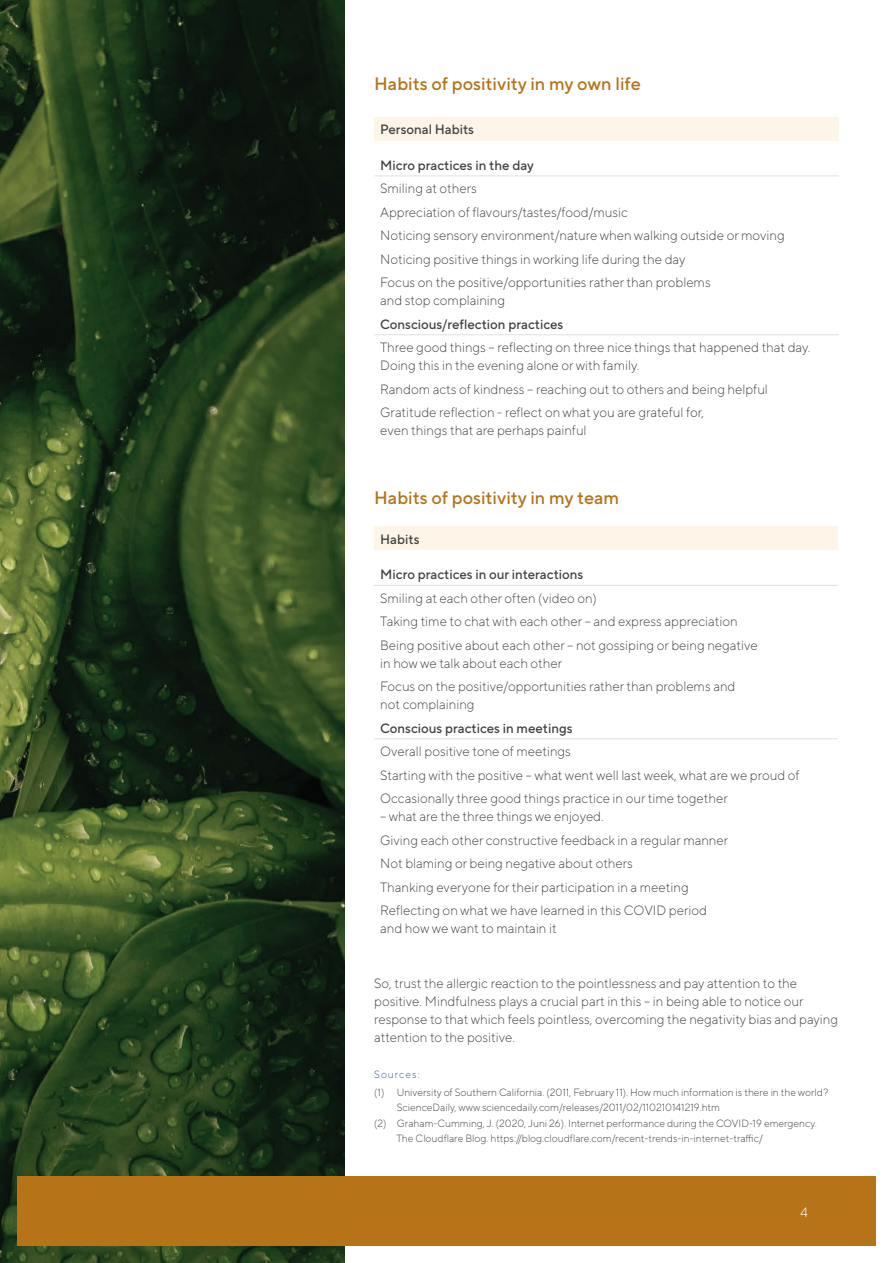
<style>
.page{position:relative;width:893px;height:1263px;background:#fff}
.page>*{position:absolute;margin:0;border:0;box-sizing:border-box;transform-origin:0 0}
.t1{font:500 18px "TT Norms Pro";color:#b67318}
.t2{font:300 13.5px/23.5px "TT Norms Pro";color:#434343}
.t3{font:500 13.5px "TT Norms Pro";color:#434343}
.t4{font:300 13.5px "TT Norms Pro";color:#fff}
.t5{font:300 10.5px/15px "TT Norms Pro";color:#434343}
.t6{font:300 10.5px "TT Norms Pro";letter-spacing:.1em;color:#3c53a3}
</style>
<div class="page">
<img style="left:0;top:0;width:344px;height:1263px">
<div style="left:17px;top:1177px;width:859px;height:69px;background:#b67318"></div>
<div style="left:374px;top:526px;width:463px;height:24px;background:#fdf5e7"></div>
<hr style="left:374px;top:738px;width:463px;height:1px;background:#e0e0e0">
<hr style="left:374px;top:585px;width:463px;height:1px;background:#e0e0e0">
<div style="left:374px;top:117px;width:465px;height:23px;background:#fdf5e7"></div>
<hr style="left:374px;top:334px;width:465px;height:1px;background:#e0e0e0">
<hr style="left:374px;top:176px;width:465px;height:1px;background:#e0e0e0">
<h1 class="t1" style="left:374px;top:71px;width:268px">Habits of positivity in my own life</h1>
<p class="t3" style="left:380px;top:120px;width:95px">Personal Habits</p>
<p class="t3" style="left:380px;top:155px;width:155px">Micro practices in the day</p>
<p class="t2" style="left:380px;top:176px;width:406px">Smiling at others<br>Appreciation of flavours/tastes/food/music<br>Noticing sensory environment/nature when walking outside or moving Noticing positive things in working life during the day<br>Focus on the positive/opportunities rather than problems</p>
<p class="t2" style="left:380px;top:288px;width:126px">and stop complaining</p>
<p class="t3" style="left:380px;top:314px;width:185px">Conscious/reflection practices</p>
<p class="t2" style="left:380px;top:337px;width:432px;line-height:18px">Three good things – reflecting on three nice things that happened that day.<br>Doing this in the evening alone or with family.</p>
<p class="t2" style="left:380px;top:376px;width:389px">Random acts of kindness – reaching out to others and being helpful<br>Gratitude reflection - reflect on what you are grateful for,</p>
<p class="t2" style="left:380px;top:418px;width:208px">even things that are perhaps painful</p>
<h1 class="t1" style="left:374px;top:485px;width:246px">Habits of positivity in my team</h1>
<p class="t3" style="left:380px;top:529px;width:41px">Habits</p>
<p class="t3" style="left:380px;top:565px;width:205px">Micro practices in our interactions</p>
<p class="t2" style="left:380px;top:585px;width:379px">Smiling at each other often (video on)<br>Taking time to chat with each other – and express appreciation<br>Being positive about each other – not gossiping or being negative</p>
<p class="t2" style="left:380px;top:650px;width:357px">in how we talk about each other<br>Focus on the positive/opportunities rather than problems and</p>
<p class="t2" style="left:380px;top:692px;width:96px">not complaining</p>
<p class="t3" style="left:380px;top:718px;width:194px">Conscious practices in meetings</p>
<p class="t2" style="left:380px;top:739px;width:421px">Overall positive tone of meetings<br>Starting with the positive – what went well last week, what are we proud of<br>Occasionally three good things practice in our time together</p>
<p class="t2" style="left:380px;top:804px;width:349px">– what are the three things we enjoyed.<br>Giving each other constructive feedback in a regular manner Not blaming or being negative about others<br>Thanking everyone for their participation in a meeting Reflecting on what we have learned in this COVID period</p>
<p class="t2" style="left:380px;top:916px;width:178px">and how we want to maintain it</p>
<p class="t2" style="left:374px;top:973px;width:465px;line-height:18px">So, trust the allergic reaction to the pointlessness and pay attention to the positive. Mindfulness plays a crucial part in this – in being able to notice our response to that which feels pointless, overcoming the negativity bias and paying attention to the positive.</p>
<p class="t6" style="left:374px;top:1067px;width:47px">Sources:</p>
<p class="t5" style="left:397px;top:1084px;width:433px;text-indent:-23px">(1) University of Southern California. (2011, February 11). How much information is there in the world?<br>ScienceDaily, www.sciencedaily.com/releases/2011/02/110210141219.htm</p>
<p class="t5" style="left:397px;top:1115px;width:422px;text-indent:-22px">(2) Graham-Cumming, J. (2020, Juni 26). Internet performance during the COVID-19 emergency.<br>The Cloudflare Blog. https://blog.cloudflare.com/recent-trends-in-internet-traffic/</p>
<p class="t4" style="left:800px;top:1203px;width:9px">4</p>
</div>
